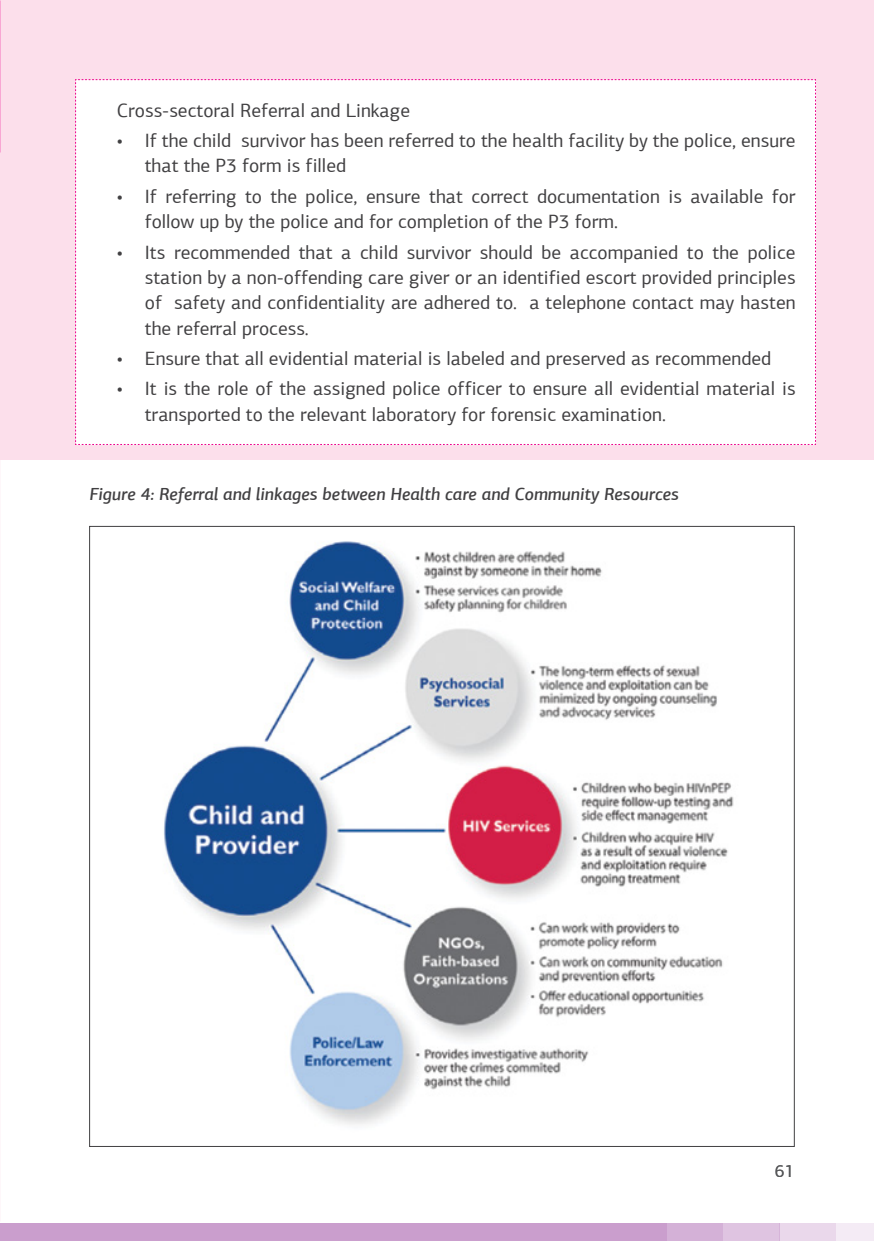
<style>
.page{position:relative;width:874px;height:1241px;background:#fff}
.page>*{position:absolute;margin:0;border:0;box-sizing:border-box;transform-origin:0 0}
.t1{font:19.25px/25.4px "PF Agora Sans Pro";color:#414042}
.t2{font:italic 500 17.5px "PF Agora Sans Pro";color:#414042}
.t3{font:17.5px "PF Agora Sans Pro";color:#58595b}
</style>
<div class="page">
<div style="left:835px;top:1223px;width:38px;height:17px;background:#f4ebf5"></div>
<div style="left:722px;top:1223px;width:57px;height:17px;background:#dfc4e1"></div>
<div style="left:779px;top:1223px;width:56px;height:17px;background:#ead8eb"></div>
<div style="left:665px;top:1223px;width:57px;height:17px;background:#d4b1d7"></div>
<div style="left:0;top:1223px;width:665px;height:17px;background:#ca9ecd"></div>
<div style="left:0;top:0;width:873px;height:459px;background:#fcdfeb"></div>
<div style="left:75px;top:79px;width:740px;height:366px;background:#fff"></div>
<img style="left:163px;top:541px;width:571px;height:584px">
<p class="t1" style="left:117px;top:97px;width:295px">Cross-sectoral Referral and Linkage</p>
<p class="t1" style="left:145px;top:128px;width:652px;text-indent:-28px">• If the child survivor has been referred to the health facility by the police, ensure that the P3 form is filled</p>
<p class="t1" style="left:145px;top:183px;width:652px;text-indent:-28px">• If referring to the police, ensure that correct documentation is available for follow up by the police and for completion of the P3 form.</p>
<p class="t1" style="left:145px;top:239px;width:652px;text-align:justify;text-indent:-28px">• Its recommended that a child survivor should be accompanied to the police station by a non-offending care giver or an identified escort provided principles of safety and confidentiality are adhered to. a telephone contact may hasten the referral process.</p>
<p class="t1" style="left:117px;top:346px;width:655px">• Ensure that all evidential material is labeled and preserved as recommended</p>
<p class="t1" style="left:145px;top:376px;width:652px;text-indent:-28px">• It is the role of the assigned police officer to ensure all evidential material is transported to the relevant laboratory for forensic examination.</p>
<p class="t2" style="left:89px;top:483px;width:591px">Figure 4: Referral and linkages between Health care and Community Resources</p>
<p class="t3" style="left:774px;top:1160px;width:21px">61</p>
</div>
